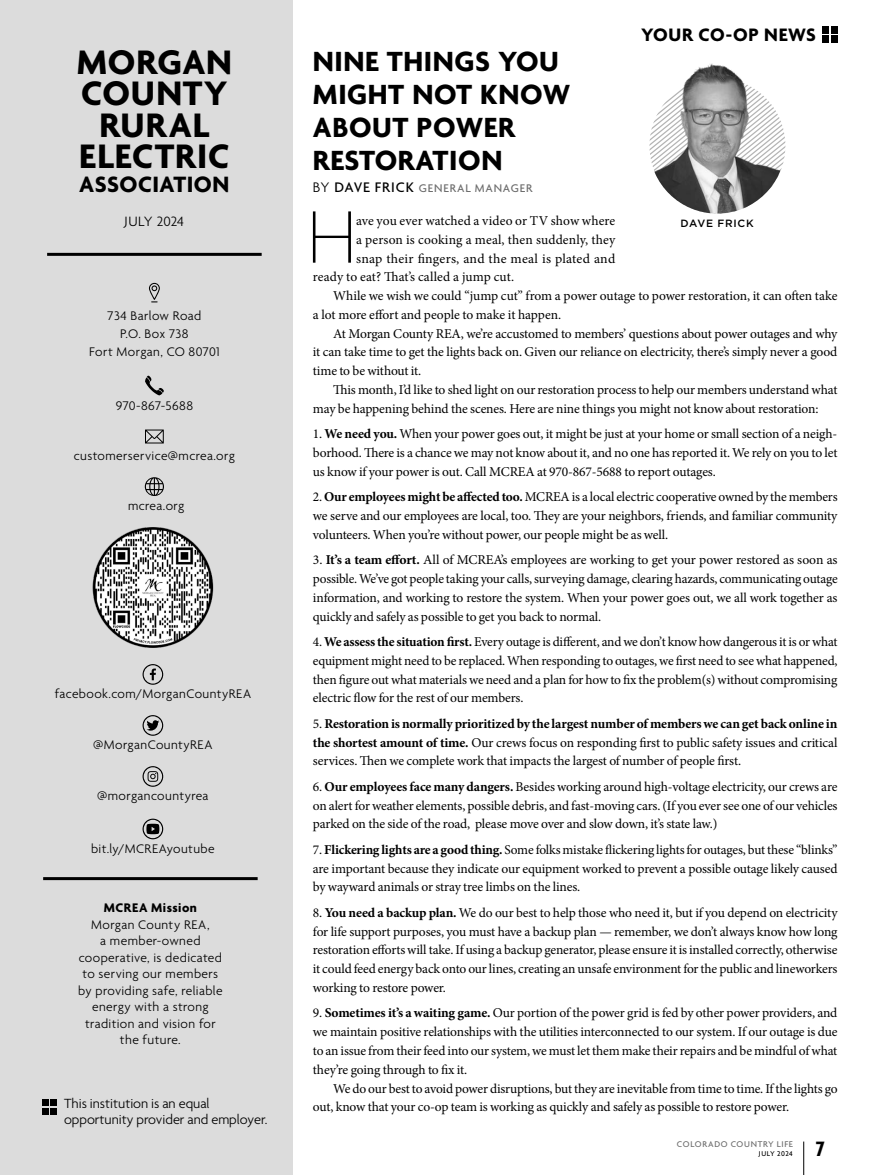
<style>
.page{position:relative;width:878px;height:1175px;background:#fff}
.page>*{position:absolute;margin:0;border:0;box-sizing:border-box;transform-origin:0 0}
.t1{font:100 80.25px "Agenda";color:#000}
.t2{font:700 36.75px/31.5px "Agenda";letter-spacing:.02em;color:#000;text-align:center}
.t3{font:700 30px/33px "Agenda";letter-spacing:.02em;color:#000}
.t4{font:700 24px "Agenda";letter-spacing:.015em;color:#000}
.t5{font:700 condensed 22.5px "Agenda";color:#000}
.t6{font:700 19.5px "Agenda";letter-spacing:.03em;color:#000}
.t7{font:300 14.7px "Agenda";letter-spacing:.005em;color:#000}
.t8{font:300 14.4px/16.5px "Agenda";color:#000}
.t9{font:13.5px/18.8px "Minion Pro";letter-spacing:-.01em;color:#000;text-align:justify}
.t10{font:300 13.5px/16.5px "Agenda";letter-spacing:.03em;color:#000;text-align:center}
.t11{font:13.5px "Minion Pro";letter-spacing:.01em;color:#000}
.t12{font:13.5px "Minion Pro";letter-spacing:.015em;color:#000}
.t13{font:700 13.5px "Agenda";letter-spacing:.035em;color:#000}
.t14{font:500 12px "Agenda";letter-spacing:.07em;color:#6d6d6d}
.t15{font:500 10.5px "Gotham HTF";letter-spacing:.075em;color:#000}
.t16{font:500 9px "Agenda";letter-spacing:.075em;color:#6d6d6d}
.t17{font:500 7.5px "Agenda";letter-spacing:.055em;color:#000}
.s1{font-weight:300;font-size:15px;color:#000}
.s2{font-size:15px;color:#000}
.s3{font-weight:700}
</style>
<div class="page">
<div style="left:0;top:0;width:293px;height:1174px;background:#dcdcdc"></div>
<svg style="left:149px;top:283px;width:11px;height:19px"></svg>
<svg style="left:145px;top:376px;width:19px;height:19px"></svg>
<svg style="left:145px;top:429px;width:19px;height:14px"></svg>
<svg style="left:145px;top:477px;width:19px;height:19px"></svg>
<hr style="left:43px;top:877px;width:215px;height:3px;background:#000">
<hr style="left:47px;top:253px;width:215px;height:3px;background:#000">
<img style="left:92px;top:527px;width:122px;height:121px">
<svg style="left:142px;top:664px;width:21px;height:20px"></svg>
<svg style="left:142px;top:715px;width:21px;height:20px"></svg>
<svg style="left:142px;top:766px;width:21px;height:20px"></svg>
<svg style="left:142px;top:818px;width:21px;height:21px"></svg>
<img style="left:649px;top:63px;width:136px;height:151px">
<hr style="left:803px;top:1141px;width:1px;height:33px;background:#000">
<div style="left:830px;top:36px;width:7px;height:7px;background:#000"></div>
<div style="left:830px;top:26px;width:7px;height:7px;background:#000"></div>
<div style="left:821px;top:36px;width:7px;height:7px;background:#000"></div>
<div style="left:821px;top:26px;width:7px;height:7px;background:#000"></div>
<div style="left:51px;top:1107px;width:6px;height:7px;background:#000"></div>
<div style="left:51px;top:1098px;width:6px;height:7px;background:#000"></div>
<div style="left:42px;top:1107px;width:6px;height:7px;background:#000"></div>
<div style="left:42px;top:1098px;width:6px;height:7px;background:#000"></div>
<h2 class="t2" style="left:77px;top:48px;width:157px">MORGAN<br>COUNTY<br>RURAL<br>ELECTRIC</h2>
<h3 class="t4" style="left:79px;top:171px;width:152px">ASSOCIATION</h3>
<p class="t7" style="left:125px;top:213px;width:61px">JULY 2024</p>
<p class="t10" style="left:89px;top:308px;width:132px;line-height:18px">734 Barlow Road<br>P.O. Box 738<br>Fort Morgan, CO 80701</p>
<p class="t10" style="left:116px;top:399px;width:79px">970-867-5688</p>
<p class="t10" style="left:74px;top:448px;width:162px">customerservice@mcrea.org</p>
<p class="t10" style="left:128px;top:498px;width:58px">mcrea.org</p>
<p class="t10" style="left:55px;top:686px;width:198px">facebook.com/MorganCountyREA</p>
<p class="t10" style="left:93px;top:737px;width:121px">@MorganCountyREA</p>
<p class="t10" style="left:97px;top:788px;width:113px">@morgancountyrea</p>
<p class="t10" style="left:91px;top:841px;width:125px">bit.ly/MCREAyoutube</p>
<p class="t13" style="left:104px;top:900px;width:94px">MCREA Mission</p>
<p class="t10" style="left:78px;top:917px;width:146px">Morgan County REA,<br>a member-owned cooperative, is dedicated to serving our members by providing safe, reliable energy with a strong tradition and vision for the future.</p>
<p class="t8" style="left:64px;top:1095px;width:205px">This institution is an equal opportunity provider and employer.</p>
<h3 class="t3" style="left:313px;top:46px;width:259px">NINE THINGS YOU<br>MIGHT NOT KNOW<br>ABOUT POWER<br>RESTORATION</h3>
<p class="t14" style="left:313px;top:182px;width:221px"><span class="s1">BY</span> <span class="s2">DAVE FRICK</span> GENERAL MANAGER</p>
<h3 class="t6" style="left:641px;top:24px;width:176px">YOUR CO-OP NEWS</h3>
<h1 class="t1" style="left:307px;top:194px;width:51px">H</h1>
<p class="t9" style="left:356px;top:211px;width:261px">ave you ever watched a video or TV show where</p>
<p class="t15" style="left:680px;top:217px;width:75px">DAVE FRICK</p>
<p class="t11" style="left:356px;top:230px;width:261px">a person is cooking a meal, then suddenly, they</p>
<p class="t12" style="left:356px;top:249px;width:261px">snap their fingers, and the meal is plated and</p>
<p class="t11" style="left:313px;top:268px;width:203px">ready to eat? That’s called a jump cut.</p>
<p class="t9" style="left:333px;top:286px;width:506px">While we wish we could “jump cut” from a power outage to power restoration, it can often take</p>
<p class="t9" style="left:313px;top:305px;width:250px">a lot more effort and people to make it happen.</p>
<p class="t9" style="left:333px;top:324px;width:506px">At Morgan County REA, we’re accustomed to members’ questions about power outages and why</p>
<p class="t9" style="left:313px;top:343px;width:526px">it can take time to get the lights back on. Given our reliance on electricity, there’s simply never a good</p>
<p class="t9" style="left:313px;top:361px;width:110px">time to be without it.</p>
<p class="t9" style="left:333px;top:380px;width:505px">This month, I’d like to shed light on our restoration process to help our members understand what</p>
<p class="t9" style="left:313px;top:399px;width:507px">may be happening behind the scenes. Here are nine things you might not know about restoration:</p>
<p class="t9" style="left:313px;top:424px;width:526px">1. <span class="s3">We need you.</span> When your power goes out, it might be just at your home or small section of a neigh&shy;borhood. There is a chance we may not know about it, and no one has reported it. We rely on you to let us know if your power is out. Call MCREA at 970-867-5688 to report outages.</p>
<p class="t9" style="left:313px;top:487px;width:526px">2. <span class="s3">Our employees might be affected too.</span> MCREA is a local electric cooperative owned by the members we serve and our employees are local, too. They are your neighbors, friends, and familiar community volunteers. When you’re without power, our people might be as well.</p>
<p class="t9" style="left:313px;top:550px;width:526px">3. <span class="s3">It’s a team effort.</span> All of MCREA’s employees are working to get your power restored as soon as possible. We’ve got people taking your calls, surveying damage, clearing hazards, communicating outage information, and working to restore the system. When your power goes out, we all work together as quickly and safely as possible to get you back to normal.</p>
<p class="t9" style="left:313px;top:632px;width:526px">4. <span class="s3">We assess the situation first.</span> Every outage is different, and we don’t know how dangerous it is or what equipment might need to be replaced. When responding to outages, we first need to see what happened, then figure out what materials we need and a plan for how to fix the problem(s) without compromising electric flow for the rest of our members.</p>
<p class="t9" style="left:313px;top:714px;width:526px">5. <span class="s3">Restoration is normally prioritized by the largest number of members we can get back online in the shortest amount of time.</span> Our crews focus on responding first to public safety issues and critical services. Then we complete work that impacts the largest of number of people first.</p>
<p class="t9" style="left:313px;top:777px;width:526px">6. <span class="s3">Our employees face many dangers.</span> Besides working around high-voltage electricity, our crews are on alert for weather elements, possible debris, and fast-moving cars. (If you ever see one of our vehicles parked on the side of the road, please move over and slow down, it’s state law.)</p>
<p class="t9" style="left:313px;top:840px;width:526px">7. <span class="s3">Flickering lights are a good thing.</span> Some folks mistake flickering lights for outages, but these “blinks” are important because they indicate our equipment worked to prevent a possible outage likely caused by wayward animals or stray tree limbs on the lines.</p>
<p class="t9" style="left:313px;top:903px;width:526px">8. <span class="s3">You need a backup plan.</span> We do our best to help those who need it, but if you depend on electricity for life support purposes, you must have a backup plan — remember, we don’t always know how long restoration efforts will take. If using a backup generator, please ensure it is installed correctly, otherwise it could feed energy back onto our lines, creating an unsafe environment for the public and lineworkers working to restore power.</p>
<p class="t9" style="left:313px;top:1003px;width:526px">9. <span class="s3">Sometimes it’s a waiting game.</span> Our portion of the power grid is fed by other power providers, and we maintain positive relationships with the utilities interconnected to our system. If our outage is due to an issue from their feed into our system, we must let them make their repairs and be mindful of what they’re going through to fix it.</p>
<p class="t9" style="left:313px;top:1078px;width:526px;text-indent:20px">We do our best to avoid power disruptions, but they are inevitable from time to time. If the lights go out, know that your co-op team is working as quickly and safely as possible to restore power.</p>
<p class="t16" style="left:677px;top:1139px;width:117px">COLORADO COUNTRY LIFE</p>
<p class="t17" style="left:758px;top:1149px;width:35px">JULY 2024</p>
<h3 class="t5" style="left:816px;top:1136px;width:10px">7</h3>
</div>
